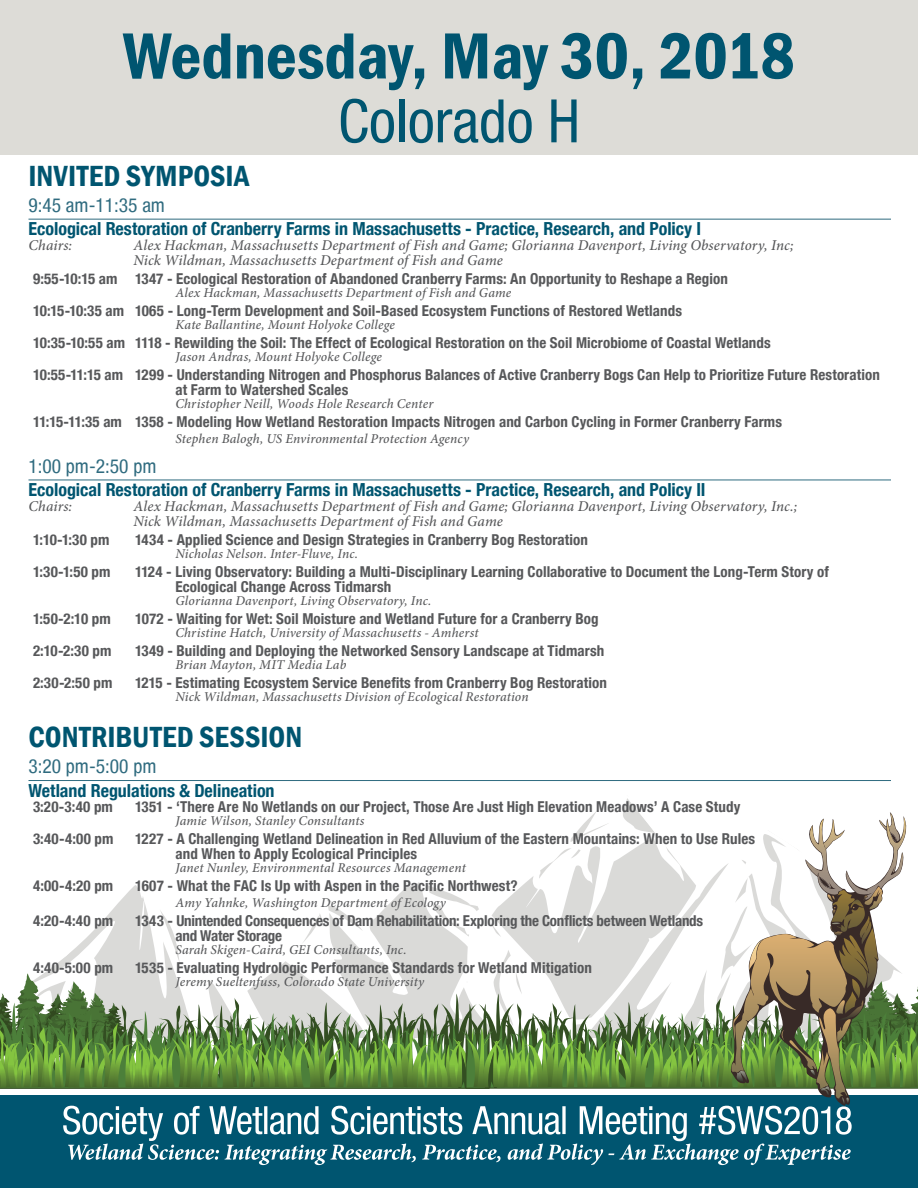
<style>
.page{position:relative;width:918px;height:1188px;background:#fff}
.page>*{position:absolute;margin:0;border:0;box-sizing:border-box;transform-origin:0 0}
.t1{font:600 condensed 67.5px "Franklin Gothic";color:#005570}
.t2{font:condensed 60px "Helvetica Neue LT";color:#005570}
.Symposia_Session{font:600 condensed 30px "Franklin Gothic";letter-spacing:.01em;color:#005570}
.time{font:condensed 19.5px "Helvetica Neue LT";color:#2f6b7f}
.track_title{font:700 condensed 18px "Helvetica Neue LT";color:#005570}
.Session_Titles{font:700 condensed 15px/15px "Helvetica Neue LT";letter-spacing:.005em;color:#57585a}
.moderator{font:italic 500 15px/15px "Minion Pro";letter-spacing:.005em;color:#57585a}
.Session_Titles-2{font:700 condensed 15px/15px "Helvetica Neue LT";letter-spacing:-.015em;color:#57585a}
.author{font:italic 500 13.5px "Minion Pro";letter-spacing:.01em;color:#57585a}
</style>
<div class="page">
<div style="left:0;top:0;width:918px;height:154px;background:#dddcd7"></div>
<div style="left:0;top:1095px;width:918px;height:93px;background:#005570"></div>
<svg style="left:0;top:813px;width:918px;height:352px"></svg>
<hr style="left:28px;top:219px;width:863px;height:1px;background:#2f6b7f">
<hr style="left:28px;top:480px;width:863px;height:1px;background:#2f6b7f">
<hr style="left:28px;top:780px;width:863px;height:1px;background:#2f6b7f">
<p class="t1" style="left:123px;top:11px;width:673px">Wednesday, May 30, 2018</p>
<p class="t2" style="left:338px;top:86px;width:244px">Colorado H</p>
<p class="Symposia_Session" style="left:28px;top:156px;width:223px">INVITED SYMPOSIA</p>
<p class="time" style="left:28px;top:194px;width:138px">9:45 am-11:35 am</p>
<p class="track_title" style="left:28px;top:218px;width:674px">Ecological Restoration of Cranberry Farms in Massachusetts - Practice, Research, and Policy I</p>
<p class="moderator" style="left:28px;top:238px;width:45px">Chairs:</p>
<p class="moderator" style="left:134px;top:238px;width:662px">Alex Hackman, Massachusetts Department of Fish and Game; Glorianna Davenport, Living Observatory, Inc;<br>Nick Wildman, Massachusetts Department of Fish and Game</p>
<p class="Session_Titles" style="left:33px;top:271px;width:696px">9:55-10:15 am 1347 - Ecological Restoration of Abandoned Cranberry Farms: An Opportunity to Reshape a Region</p>
<p class="author" style="left:176px;top:284px;width:337px">Alex Hackman, Massachusetts Department of Fish and Game</p>
<p class="Session_Titles" style="left:33px;top:303px;width:651px">10:15-10:35 am 1065 - Long-Term Development and Soil-Based Ecosystem Functions of Restored Wetlands</p>
<p class="author" style="left:176px;top:316px;width:221px">Kate Ballantine, Mount Holyoke College</p>
<p class="Session_Titles" style="left:33px;top:335px;width:739px">10:35-10:55 am 1118 - Rewilding the Soil: The Effect of Ecological Restoration on the Soil Microbiome of Coastal Wetlands</p>
<p class="author" style="left:176px;top:348px;width:208px">Jason Andras, Mount Holyoke College</p>
<p class="Session_Titles" style="left:176px;top:367px;width:706px;text-indent:-142px">10:55-11:15 am 1299 - Understanding Nitrogen and Phosphorus Balances of Active Cranberry Bogs Can Help to Prioritize Future Restoration at Farm to Watershed Scales</p>
<p class="author" style="left:176px;top:395px;width:260px">Christopher Neill, Woods Hole Research Center</p>
<p class="Session_Titles" style="left:33px;top:414px;width:751px">11:15-11:35 am 1358 - Modeling How Wetland Restoration Impacts Nitrogen and Carbon Cycling in Former Cranberry Farms</p>
<p class="author" style="left:176px;top:430px;width:295px">Stephen Balogh, US Environmental Protection Agency</p>
<p class="time" style="left:28px;top:455px;width:129px">1:00 pm-2:50 pm</p>
<p class="track_title" style="left:28px;top:479px;width:679px">Ecological Restoration of Cranberry Farms in Massachusetts - Practice, Research, and Policy II</p>
<p class="moderator" style="left:28px;top:499px;width:45px">Chairs:</p>
<p class="moderator" style="left:134px;top:499px;width:665px">Alex Hackman, Massachusetts Department of Fish and Game; Glorianna Davenport, Living Observatory, Inc.;<br>Nick Wildman, Massachusetts Department of Fish and Game</p>
<p class="Session_Titles" style="left:33px;top:532px;width:78px">1:10-1:30 pm</p>
<p class="Session_Titles" style="left:135px;top:532px;width:454px">1434 - Applied Science and Design Strategies in Cranberry Bog Restoration</p>
<p class="author" style="left:176px;top:545px;width:184px">Nicholas Nelson. Inter-Fluve, Inc.</p>
<p class="Session_Titles" style="left:33px;top:564px;width:79px">1:30-1:50 pm</p>
<p class="Session_Titles" style="left:176px;top:564px;width:655px;text-indent:-40px">1124 - Living Observatory: Building a Multi-Disciplinary Learning Collaborative to Document the Long-Term Story of<br>Ecological Change Across Tidmarsh</p>
<p class="author" style="left:176px;top:592px;width:257px">Glorianna Davenport, Living Observatory, Inc.</p>
<p class="Session_Titles" style="left:33px;top:611px;width:79px">1:50-2:10 pm</p>
<p class="Session_Titles" style="left:135px;top:611px;width:465px">1072 - Waiting for Wet: Soil Moisture and Wetland Future for a Cranberry Bog</p>
<p class="author" style="left:176px;top:624px;width:305px">Christine Hatch, University of Massachusetts - Amherst</p>
<p class="Session_Titles" style="left:33px;top:643px;width:80px">2:10-2:30 pm</p>
<p class="Session_Titles" style="left:135px;top:643px;width:471px">1349 - Building and Deploying the Networked Sensory Landscape at Tidmarsh</p>
<p class="author" style="left:176px;top:656px;width:172px">Brian Mayton, MIT Media Lab</p>
<p class="Session_Titles" style="left:33px;top:675px;width:81px">2:30-2:50 pm</p>
<p class="Session_Titles" style="left:135px;top:675px;width:473px">1215 - Estimating Ecosystem Service Benefits from Cranberry Bog Restoration</p>
<p class="author" style="left:176px;top:688px;width:355px">Nick Wildman, Massachusetts Division of Ecological Restoration</p>
<p class="Symposia_Session" style="left:28px;top:717px;width:275px">CONTRIBUTED SESSION</p>
<p class="time" style="left:28px;top:755px;width:129px">3:20 pm-5:00 pm</p>
<p class="track_title" style="left:28px;top:779px;width:248px">Wetland Regulations &amp; Delineation</p>
<p class="Session_Titles" style="left:33px;top:799px;width:82px">3:20-3:40 pm</p>
<p class="Session_Titles" style="left:135px;top:799px;width:607px">1351 - ‘There Are No Wetlands on our Project, Those Are Just High Elevation Meadows’ A Case Study</p>
<p class="author" style="left:176px;top:812px;width:190px">Jamie Wilson, Stanley Consultants</p>
<p class="Session_Titles" style="left:33px;top:831px;width:82px">3:40-4:00 pm</p>
<p class="Session_Titles" style="left:176px;top:831px;width:581px;text-indent:-40px">1227 - A Challenging Wetland Delineation in Red Alluvium of the Eastern Mountains: When to Use Rules and When to Apply Ecological Principles</p>
<p class="author" style="left:176px;top:859px;width:292px">Janet Nunley, Environmental Resources Management</p>
<p class="Session_Titles" style="left:33px;top:878px;width:82px">4:00-4:20 pm</p>
<p class="Session_Titles" style="left:135px;top:878px;width:384px">1607 - What the FAC Is Up with Aspen in the Pacific Northwest?</p>
<p class="author" style="left:176px;top:894px;width:272px">Amy Yahnke, Washington Department of Ecology</p>
<p class="Session_Titles" style="left:33px;top:913px;width:82px">4:20-4:40 pm</p>
<p class="Session_Titles-2" style="left:176px;top:913px;width:529px;text-indent:-40px">1343 - Unintended Consequences of Dam Rehabilitation: Exploring the Conflicts between Wetlands and Water Storage</p>
<p class="author" style="left:176px;top:941px;width:233px">Sarah Skigen-Caird, GEI Consultants, Inc.</p>
<p class="Session_Titles" style="left:33px;top:960px;width:82px">4:40-5:00 pm</p>
<p class="Session_Titles" style="left:135px;top:960px;width:458px">1535 - Evaluating Hydrologic Performance Standards for Wetland Mitigation</p>
<p class="author" style="left:176px;top:973px;width:250px">Jeremy Sueltenfuss, Colorado State University</p>
</div>
